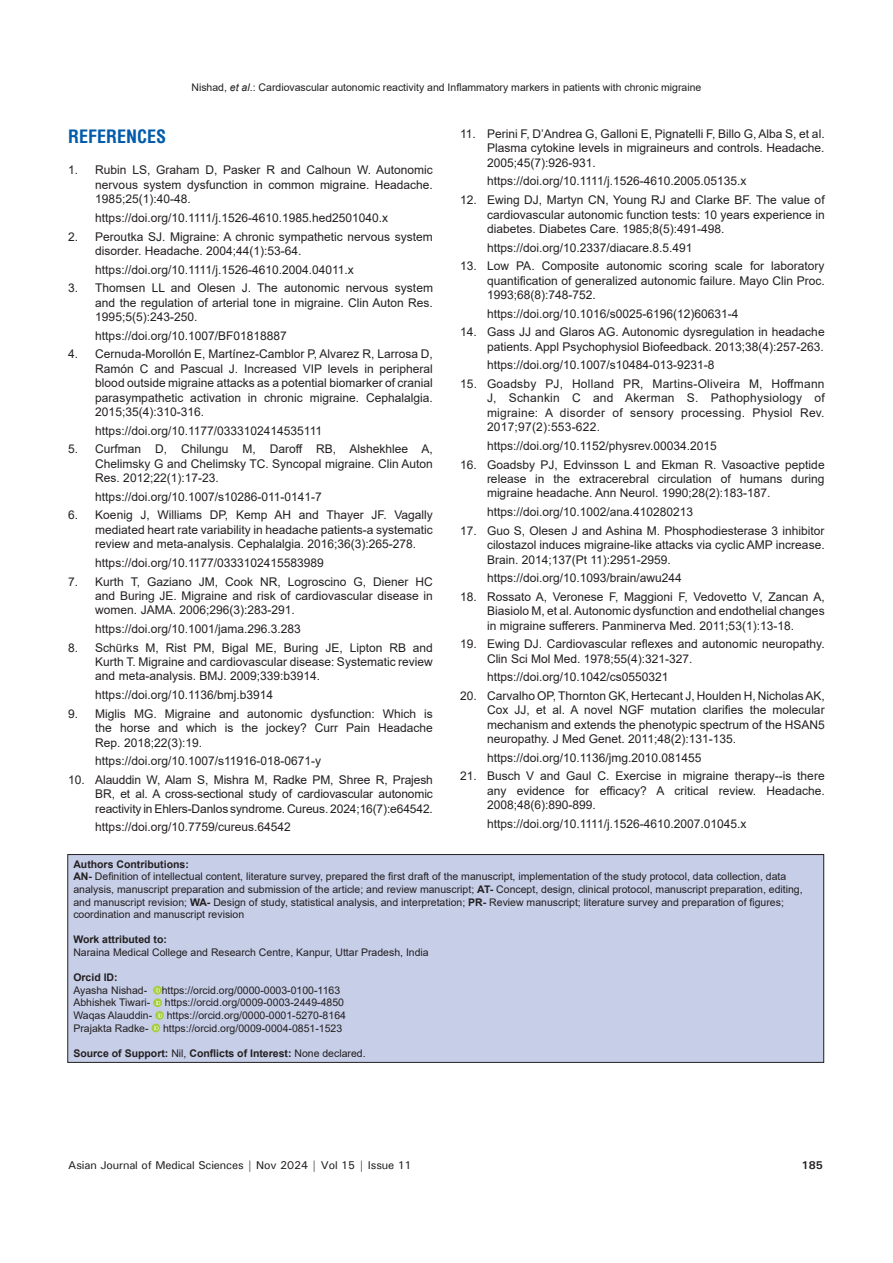
<style>
.page{position:relative;width:893px;height:1263px;background:#fff}
.page>*{position:absolute;margin:0;border:0;box-sizing:border-box;transform-origin:0 0}
.t1{font:700 condensed 18px "Helvetica";color:#015aaa}
.REF{font:12px/14.4px "Arial";color:#231f20;text-align:justify}
.t2{font:500 11.25px "Univers";letter-spacing:-.01em;color:#231f20}
.t3{font:700 11.25px "Univers";color:#231f20}
.SRC{font:10.5px/12.6px "Arial";color:#231f20}
.SRC-2{font:700 10.5px "Arial";color:#231f20}
.s1{font-style:italic}
.s2{font-weight:700}
.s3{font-weight:400}
</style>
<div class="page">
<div style="left:68px;top:854px;width:756px;height:208px;background:#c7cee8"></div>
<svg style="left:153px;top:986px;width:9px;height:8px"></svg>
<svg style="left:156px;top:987px;width:4px;height:5px"></svg>
<svg style="left:153px;top:998px;width:9px;height:9px"></svg>
<svg style="left:156px;top:1000px;width:4px;height:5px"></svg>
<svg style="left:155px;top:1011px;width:9px;height:9px"></svg>
<svg style="left:158px;top:1012px;width:4px;height:6px"></svg>
<svg style="left:152px;top:1023px;width:8px;height:9px"></svg>
<svg style="left:154px;top:1025px;width:5px;height:5px"></svg>
<div style="left:68px;top:854px;width:756px;height:208px;border:1px solid #231f20"></div>
<p class="SRC" style="left:191px;top:81px;width:512px">Nishad, <span class="s1">et al</span>.: Cardiovascular autonomic reactivity and Inflammatory markers in patients with chronic migraine</p>
<h1 class="t1" style="left:68px;top:124px;width:100px">REFERENCES</h1>
<p class="REF" style="left:95px;top:163px;width:339px;text-indent:-27px">1. Rubin LS, Graham D, Pasker R and Calhoun W. Autonomic nervous system dysfunction in common migraine. Headache.<br>1985;25(1):40-48.</p>
<p class="REF" style="left:95px;top:210px;width:294px">https://doi.org/10.1111/j.1526-4610.1985.hed2501040.x</p>
<p class="REF" style="left:95px;top:229px;width:339px;text-indent:-27px">2. Peroutka SJ. Migraine: A chronic sympathetic nervous system disorder. Headache. 2004;44(1):53-64.</p>
<p class="REF" style="left:95px;top:262px;width:260px">https://doi.org/10.1111/j.1526-4610.2004.04011.x</p>
<p class="REF" style="left:95px;top:281px;width:339px;text-indent:-27px">3. Thomsen LL and Olesen J. The autonomic nervous system and the regulation of arterial tone in migraine. Clin Auton Res.<br>1995;5(5):243-250.</p>
<p class="REF" style="left:95px;top:328px;width:193px">https://doi.org/10.1007/BF01818887</p>
<p class="REF" style="left:95px;top:347px;width:339px;text-indent:-27px">4. Cernuda-Morollón E, Martínez-Camblor P, Alvarez R, Larrosa D, Ramón C and Pascual J. Increased VIP levels in peripheral blood outside migraine attacks as a potential biomarker of cranial parasympathetic activation in chronic migraine. Cephalalgia.<br>2015;35(4):310-316.</p>
<p class="REF" style="left:95px;top:423px;width:228px">https://doi.org/10.1177/0333102414535111</p>
<p class="REF" style="left:95px;top:442px;width:339px;text-indent:-27px">5. Curfman D, Chilungu M, Daroff RB, Alshekhlee A, Chelimsky G and Chelimsky TC. Syncopal migraine. Clin Auton Res. 2012;22(1):17-23.</p>
<p class="REF" style="left:95px;top:489px;width:228px">https://doi.org/10.1007/s10286-011-0141-7</p>
<p class="REF" style="left:95px;top:508px;width:339px;text-indent:-27px">6. Koenig J, Williams DP, Kemp AH and Thayer JF. Vagally mediated heart rate variability in headache patients-a systematic review and meta-analysis. Cephalalgia. 2016;36(3):265-278.</p>
<p class="REF" style="left:95px;top:555px;width:230px">https://doi.org/10.1177/0333102415583989</p>
<p class="REF" style="left:95px;top:574px;width:339px;text-indent:-27px">7. Kurth T, Gaziano JM, Cook NR, Logroscino G, Diener HC and Buring JE. Migraine and risk of cardiovascular disease in women. JAMA. 2006;296(3):283-291.</p>
<p class="REF" style="left:95px;top:621px;width:207px">https://doi.org/10.1001/jama.296.3.283</p>
<p class="REF" style="left:95px;top:640px;width:339px;text-indent:-27px">8. Schürks M, Rist PM, Bigal ME, Buring JE, Lipton RB and Kurth T. Migraine and cardiovascular disease: Systematic review and meta-analysis. BMJ. 2009;339:b3914.</p>
<p class="REF" style="left:95px;top:688px;width:179px">https://doi.org/10.1136/bmj.b3914</p>
<p class="REF" style="left:95px;top:706px;width:339px;text-indent:-27px">9. Miglis MG. Migraine and autonomic dysfunction: Which is the horse and which is the jockey? Curr Pain Headache Rep. 2018;22(3):19.</p>
<p class="REF" style="left:95px;top:754px;width:227px">https://doi.org/10.1007/s11916-018-0671-y</p>
<p class="REF" style="left:95px;top:772px;width:339px;text-indent:-27px">10. Alauddin W, Alam S, Mishra M, Radke PM, Shree R, Prajesh BR, et al. A cross-sectional study of cardiovascular autonomic reactivity in Ehlers-Danlos syndrome. Cureus. 2024;16(7):e64542.</p>
<p class="REF" style="left:95px;top:820px;width:197px">https://doi.org/10.7759/cureus.64542</p>
<p class="REF" style="left:487px;top:127px;width:339px;text-indent:-27px">11. Perini F, D’Andrea G, Galloni E, Pignatelli F, Billo G, Alba S, et al.<br>Plasma cytokine levels in migraineurs and controls. Headache.<br>2005;45(7):926-931.</p>
<p class="REF" style="left:487px;top:174px;width:261px">https://doi.org/10.1111/j.1526-4610.2005.05135.x</p>
<p class="REF" style="left:487px;top:193px;width:339px;text-indent:-27px">12. Ewing DJ, Martyn CN, Young RJ and Clarke BF. The value of cardiovascular autonomic function tests: 10 years experience in diabetes. Diabetes Care. 1985;8(5):491-498.</p>
<p class="REF" style="left:487px;top:240px;width:207px">https://doi.org/10.2337/diacare.8.5.491</p>
<p class="REF" style="left:487px;top:259px;width:339px;text-indent:-27px">13. Low PA. Composite autonomic scoring scale for laboratory quantification of generalized autonomic failure. Mayo Clin Proc.<br>1993;68(8):748-752.</p>
<p class="REF" style="left:487px;top:306px;width:253px">https://doi.org/10.1016/s0025-6196(12)60631-4</p>
<p class="REF" style="left:460px;top:325px;width:366px;text-align:right">14. Gass JJ and Glaros AG. Autonomic dysregulation in headache patients. Appl Psychophysiol Biofeedback. 2013;38(4):257-263.</p>
<p class="REF" style="left:487px;top:358px;width:229px">https://doi.org/10.1007/s10484-013-9231-8</p>
<p class="REF" style="left:487px;top:377px;width:339px;text-indent:-27px">15. Goadsby PJ, Holland PR, Martins-Oliveira M, Hoffmann J, Schankin C and Akerman S. Pathophysiology of migraine: A disorder of sensory processing. Physiol Rev.<br>2017;97(2):553-622.</p>
<p class="REF" style="left:487px;top:438px;width:231px">https://doi.org/10.1152/physrev.00034.2015</p>
<p class="REF" style="left:487px;top:457px;width:339px;text-indent:-27px">16. Goadsby PJ, Edvinsson L and Ekman R. Vasoactive peptide release in the extracerebral circulation of humans during migraine headache. Ann Neurol. 1990;28(2):183-187.</p>
<p class="REF" style="left:487px;top:504px;width:208px">https://doi.org/10.1002/ana.410280213</p>
<p class="REF" style="left:487px;top:523px;width:339px;text-indent:-27px">17. Guo S, Olesen J and Ashina M. Phosphodiesterase 3 inhibitor cilostazol induces migraine-like attacks via cyclic AMP increase.<br>Brain. 2014;137(Pt 11):2951-2959.</p>
<p class="REF" style="left:487px;top:571px;width:196px">https://doi.org/10.1093/brain/awu244</p>
<p class="REF" style="left:487px;top:589px;width:339px;text-indent:-27px">18. Rossato A, Veronese F, Maggioni F, Vedovetto V, Zancan A, Biasiolo M, et al. Autonomic dysfunction and endothelial changes in migraine sufferers. Panminerva Med. 2011;53(1):13-18.</p>
<p class="REF" style="left:487px;top:637px;width:339px;text-indent:-27px">19. Ewing DJ. Cardiovascular reflexes and autonomic neuropathy.<br>Clin Sci Mol Med. 1978;55(4):321-327.</p>
<p class="REF" style="left:487px;top:670px;width:183px">https://doi.org/10.1042/cs0550321</p>
<p class="REF" style="left:487px;top:688px;width:339px;text-indent:-27px">20. Carvalho OP, Thornton GK, Hertecant J, Houlden H, Nicholas AK, Cox JJ, et al. A novel NGF mutation clarifies the molecular mechanism and extends the phenotypic spectrum of the HSAN5 neuropathy. J Med Genet. 2011;48(2):131-135.</p>
<p class="REF" style="left:487px;top:750px;width:216px">https://doi.org/10.1136/jmg.2010.081455</p>
<p class="REF" style="left:487px;top:769px;width:339px;text-indent:-27px">21. Busch V and Gaul C. Exercise in migraine therapy--is there any evidence for efficacy? A critical review. Headache.<br>2008;48(6):890-899.</p>
<p class="REF" style="left:487px;top:816px;width:261px">https://doi.org/10.1111/j.1526-4610.2007.01045.x</p>
<p class="SRC-2" style="left:73px;top:857px;width:117px">Authors Contributions:</p>
<p class="SRC" style="left:73px;top:870px;width:731px"><span class="s2">AN-</span> Definition of intellectual content, literature survey, prepared the first draft of the manuscript, implementation of the study protocol, data collection, data analysis, manuscript preparation and submission of the article; and review manuscript; <span class="s2">AT-</span> Concept, design, clinical protocol, manuscript preparation, editing, and manuscript revision; <span class="s2">WA-</span> Design of study, statistical analysis, and interpretation; <span class="s2">PR-</span> Review manuscript; literature survey and preparation of figures; coordination and manuscript revision</p>
<p class="SRC-2" style="left:73px;top:932px;width:95px">Work attributed to:</p>
<p class="SRC" style="left:73px;top:946px;width:357px">Naraina Medical College and Research Centre, Kanpur, Uttar Pradesh, India</p>
<p class="SRC-2" style="left:73px;top:970px;width:46px">Orcid ID:</p>
<p class="SRC" style="left:73px;top:984px;width:75px">Ayasha Nishad-</p>
<p class="SRC" style="left:162px;top:984px;width:180px">https://orcid.org/0000-0003-0100-1163</p>
<p class="SRC" style="left:73px;top:996px;width:79px">Abhishek Tiwari-</p>
<p class="SRC" style="left:165px;top:996px;width:181px">https://orcid.org/0009-0003-2449-4850</p>
<p class="SRC" style="left:73px;top:1009px;width:80px">Waqas Alauddin-</p>
<p class="SRC" style="left:167px;top:1009px;width:181px">https://orcid.org/0000-0001-5270-8164</p>
<p class="SRC" style="left:73px;top:1021px;width:77px">Prajakta Radke-</p>
<p class="SRC" style="left:163px;top:1021px;width:181px">https://orcid.org/0009-0004-0851-1523</p>
<p class="SRC-2" style="left:73px;top:1046px;width:294px">Source of Support: <span class="s3">Nil,</span> Conflicts of Interest: <span class="s3">None declared.</span></p>
<p class="t2" style="left:68px;top:1157px;width:345px">Asian Journal of Medical Sciences | Nov 2024 | Vol 15 | Issue 11</p>
<p class="t3" style="left:802px;top:1158px;width:23px">185</p>
</div>
